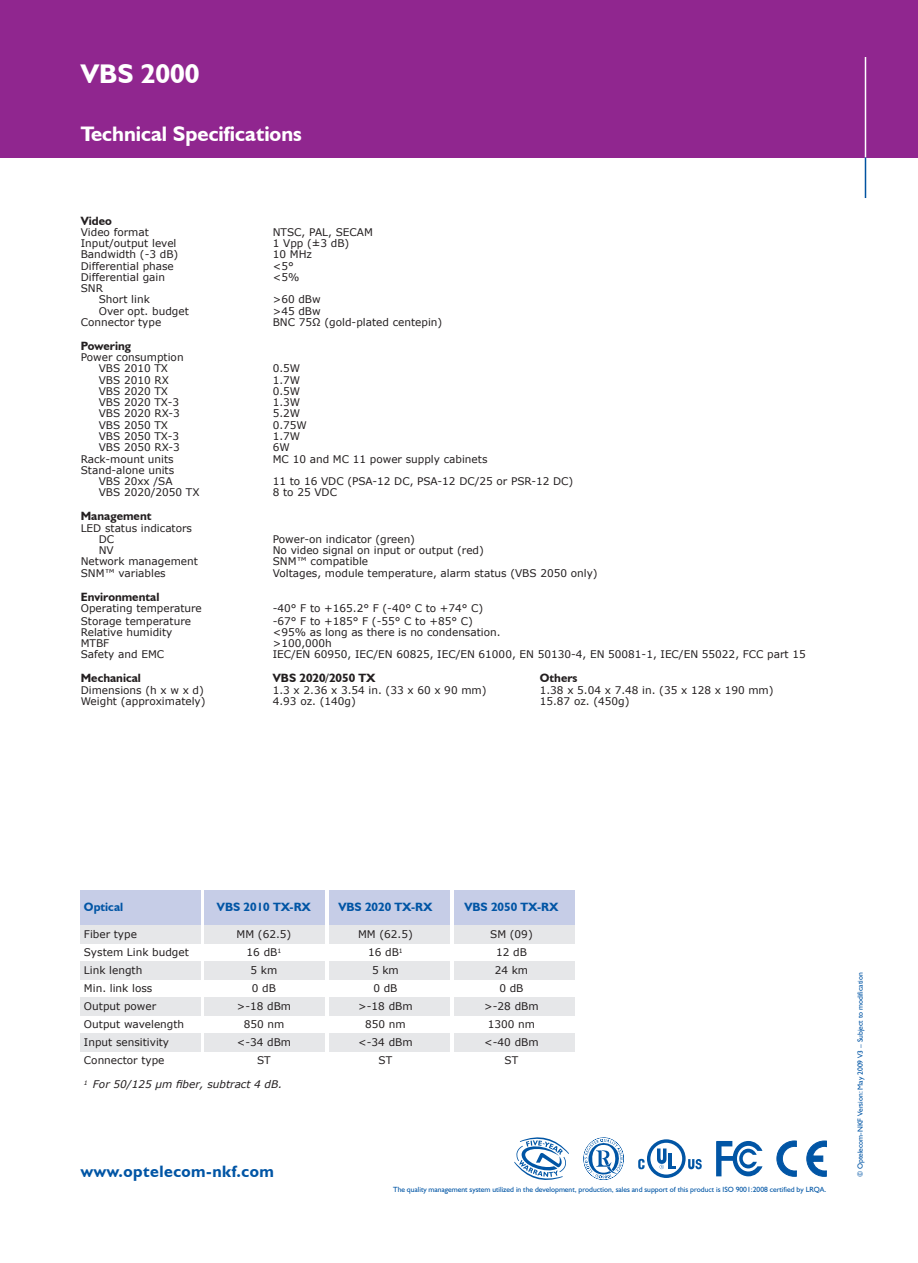
<style>
.page{position:relative;width:918px;height:1263px;background:#fff}
.page>*{position:absolute;margin:0;border:0;box-sizing:border-box;transform-origin:0 0}
.t1{font:700 27px "Humanist 521 BT";color:#fff}
.t2{font:700 21px "Humanist 521 BT";color:#fff}
.t3{font:700 16.5px "Humanist 521 BT";letter-spacing:.03em;color:#0155a5}
.t4{font:700 12px "Humanist 521 BT";color:#231f20}
.t5{font:700 12px "Humanist 521 BT";color:#0155a5}
.t6{font:10.5px "Verdana";color:#231f20}
.t7{font:italic 10.5px "Verdana";color:#231f20}
.t8{font:7.5px "Humanist 521 BT";color:#0155a5}
</style>
<div class="page">
<div style="left:0;top:0;width:918px;height:157px;background:#90268f"></div>
<svg style="left:807px;top:1141px;width:20px;height:35px"></svg>
<svg style="left:777px;top:1141px;width:19px;height:35px"></svg>
<svg style="left:583px;top:1137px;width:41px;height:43px"></svg>
<svg style="left:638px;top:1139px;width:64px;height:39px"></svg>
<svg style="left:716px;top:1141px;width:47px;height:35px"></svg>
<svg style="left:514px;top:1137px;width:55px;height:43px"></svg>
<div style="left:80px;top:925px;width:120px;height:19px;background:#e6e7e9"></div>
<div style="left:204px;top:925px;width:121px;height:19px;background:#e6e7e9"></div>
<div style="left:329px;top:925px;width:121px;height:19px;background:#e6e7e9"></div>
<div style="left:454px;top:925px;width:120px;height:19px;background:#e6e7e9"></div>
<div style="left:80px;top:962px;width:120px;height:18px;background:#e6e7e9"></div>
<div style="left:204px;top:962px;width:121px;height:18px;background:#e6e7e9"></div>
<div style="left:329px;top:962px;width:121px;height:18px;background:#e6e7e9"></div>
<div style="left:454px;top:962px;width:120px;height:18px;background:#e6e7e9"></div>
<div style="left:80px;top:998px;width:120px;height:18px;background:#e6e7e9"></div>
<div style="left:80px;top:1033px;width:120px;height:19px;background:#e6e7e9"></div>
<div style="left:204px;top:998px;width:121px;height:18px;background:#e6e7e9"></div>
<div style="left:204px;top:1033px;width:121px;height:19px;background:#e6e7e9"></div>
<div style="left:329px;top:998px;width:121px;height:18px;background:#e6e7e9"></div>
<div style="left:329px;top:1033px;width:121px;height:19px;background:#e6e7e9"></div>
<div style="left:454px;top:998px;width:120px;height:18px;background:#e6e7e9"></div>
<div style="left:454px;top:1033px;width:120px;height:19px;background:#e6e7e9"></div>
<div style="left:80px;top:890px;width:120px;height:34px;background:#c6cde7"></div>
<div style="left:204px;top:890px;width:121px;height:34px;background:#c6cde7"></div>
<div style="left:329px;top:890px;width:121px;height:34px;background:#c6cde7"></div>
<div style="left:454px;top:890px;width:120px;height:34px;background:#c6cde7"></div>
<hr style="left:865px;top:57px;width:1px;height:101px;background:#fff">
<hr style="left:865px;top:158px;width:1px;height:40px;background:#0153a0">
<p class="t1" style="left:81px;top:57px;width:120px">VBS 2000</p>
<p class="t2" style="left:81px;top:121px;width:223px">Technical Specifications</p>
<p class="t4" style="left:81px;top:213px;width:33px">Video</p>
<p class="t6" style="left:81px;top:225px;width:70px">Video format</p>
<p class="t6" style="left:273px;top:225px;width:102px">NTSC, PAL, SECAM</p>
<p class="t6" style="left:81px;top:237px;width:97px">Input/output level</p>
<p class="t6" style="left:273px;top:237px;width:78px">1 Vpp (±3 dB)</p>
<p class="t6" style="left:81px;top:248px;width:99px">Bandwidth (-3 dB)</p>
<p class="t6" style="left:273px;top:248px;width:41px">10 MHz</p>
<p class="t6" style="left:81px;top:259px;width:95px">Differential phase</p>
<p class="t6" style="left:273px;top:259px;width:22px">&lt;5°</p>
<p class="t6" style="left:81px;top:270px;width:86px">Differential gain</p>
<p class="t6" style="left:273px;top:270px;width:28px">&lt;5%</p>
<p class="t6" style="left:81px;top:282px;width:24px">SNR</p>
<p class="t6" style="left:99px;top:293px;width:53px">Short link</p>
<p class="t6" style="left:273px;top:293px;width:49px">&gt;60 dBw</p>
<p class="t6" style="left:99px;top:304px;width:92px">Over opt. budget</p>
<p class="t6" style="left:273px;top:304px;width:49px">&gt;45 dBw</p>
<p class="t6" style="left:81px;top:315px;width:82px">Connector type</p>
<p class="t6" style="left:273px;top:315px;width:171px">BNC 75Ω (gold-plated centepin)</p>
<p class="t4" style="left:81px;top:338px;width:52px">Powering</p>
<p class="t6" style="left:81px;top:351px;width:104px">Power consumption</p>
<p class="t6" style="left:99px;top:362px;width:71px">VBS 2010 TX</p>
<p class="t6" style="left:273px;top:362px;width:29px">0.5W</p>
<p class="t6" style="left:99px;top:373px;width:72px">VBS 2010 RX</p>
<p class="t6" style="left:273px;top:373px;width:29px">1.7W</p>
<p class="t6" style="left:99px;top:384px;width:71px">VBS 2020 TX</p>
<p class="t6" style="left:273px;top:384px;width:29px">0.5W</p>
<p class="t6" style="left:99px;top:396px;width:82px">VBS 2020 TX-3</p>
<p class="t6" style="left:273px;top:396px;width:29px">1.3W</p>
<p class="t6" style="left:99px;top:407px;width:83px">VBS 2020 RX-3</p>
<p class="t6" style="left:273px;top:407px;width:29px">5.2W</p>
<p class="t6" style="left:99px;top:418px;width:71px">VBS 2050 TX</p>
<p class="t6" style="left:273px;top:418px;width:36px">0.75W</p>
<p class="t6" style="left:99px;top:429px;width:82px">VBS 2050 TX-3</p>
<p class="t6" style="left:273px;top:429px;width:29px">1.7W</p>
<p class="t6" style="left:99px;top:441px;width:83px">VBS 2050 RX-3</p>
<p class="t6" style="left:273px;top:441px;width:19px">6W</p>
<p class="t6" style="left:81px;top:452px;width:94px">Rack-mount units</p>
<p class="t6" style="left:273px;top:452px;width:216px">MC 10 and MC 11 power supply cabinets</p>
<p class="t6" style="left:81px;top:463px;width:95px">Stand-alone units</p>
<p class="t6" style="left:99px;top:474px;width:75px">VBS 20xx /SA</p>
<p class="t6" style="left:273px;top:474px;width:302px">11 to 16 VDC (PSA-12 DC, PSA-12 DC/25 or PSR-12 DC)</p>
<p class="t6" style="left:99px;top:486px;width:102px">VBS 2020/2050 TX</p>
<p class="t6" style="left:273px;top:486px;width:66px">8 to 25 VDC</p>
<p class="t4" style="left:81px;top:509px;width:72px">Management</p>
<p class="t6" style="left:81px;top:521px;width:113px">LED status indicators</p>
<p class="t6" style="left:99px;top:532px;width:17px">DC</p>
<p class="t6" style="left:273px;top:532px;width:144px">Power-on indicator (green)</p>
<p class="t6" style="left:99px;top:543px;width:17px">NV</p>
<p class="t6" style="left:273px;top:543px;width:213px">No video signal on input or output (red)</p>
<p class="t6" style="left:81px;top:555px;width:119px">Network management</p>
<p class="t6" style="left:273px;top:555px;width:97px">SNM™ compatible</p>
<p class="t6" style="left:81px;top:566px;width:86px">SNM™ variables</p>
<p class="t6" style="left:273px;top:566px;width:326px">Voltages, module temperature, alarm status (VBS 2050 only)</p>
<p class="t4" style="left:81px;top:589px;width:80px">Environmental</p>
<p class="t6" style="left:81px;top:601px;width:123px">Operating temperature</p>
<p class="t6" style="left:273px;top:601px;width:212px">-40° F to +165.2° F (-40° C to +74° C)</p>
<p class="t6" style="left:81px;top:614px;width:112px">Storage temperature</p>
<p class="t6" style="left:273px;top:614px;width:202px">-67° F to +185° F (-55° C to +85° C)</p>
<p class="t6" style="left:81px;top:625px;width:93px">Relative humidity</p>
<p class="t6" style="left:273px;top:625px;width:229px">&lt;95% as long as there is no condensation.</p>
<p class="t6" style="left:81px;top:637px;width:30px">MTBF</p>
<p class="t6" style="left:273px;top:637px;width:61px">&gt;100,000h</p>
<p class="t6" style="left:81px;top:648px;width:85px">Safety and EMC</p>
<p class="t6" style="left:273px;top:648px;width:534px">IEC/EN 60950, IEC/EN 60825, IEC/EN 61000, EN 50130-4, EN 50081-1, IEC/EN 55022, FCC part 15</p>
<p class="t4" style="left:81px;top:671px;width:62px">Mechanical</p>
<p class="t4" style="left:273px;top:671px;width:104px">VBS 2020/2050 TX</p>
<p class="t4" style="left:540px;top:671px;width:39px">Others</p>
<p class="t6" style="left:81px;top:683px;width:125px">Dimensions (h x w x d)</p>
<p class="t6" style="left:273px;top:683px;width:215px">1.3 x 2.36 x 3.54 in. (33 x 60 x 90 mm)</p>
<p class="t6" style="left:540px;top:683px;width:235px">1.38 x 5.04 x 7.48 in. (35 x 128 x 190 mm)</p>
<p class="t6" style="left:81px;top:694px;width:126px">Weight (approximately)</p>
<p class="t6" style="left:273px;top:694px;width:85px">4.93 oz. (140g)</p>
<p class="t6" style="left:540px;top:694px;width:91px">15.87 oz. (450g)</p>
<p class="t5" style="left:84px;top:900px;width:41px">Optical</p>
<p class="t5" style="left:217px;top:900px;width:96px">VBS 2010 TX-RX</p>
<p class="t5" style="left:338px;top:900px;width:96px">VBS 2020 TX-RX</p>
<p class="t5" style="left:464px;top:900px;width:96px">VBS 2050 TX-RX</p>
<p class="t6" style="left:84px;top:928px;width:54px">Fiber type</p>
<p class="t6" style="left:237px;top:928px;width:56px">MM (62.5)</p>
<p class="t6" style="left:358px;top:928px;width:56px">MM (62.5)</p>
<p class="t6" style="left:490px;top:928px;width:44px">SM (09)</p>
<p class="t6" style="left:84px;top:946px;width:106px">System Link budget</p>
<p class="t6" style="left:247px;top:946px;width:36px">16 dB<sup>1</sup></p>
<p class="t6" style="left:368px;top:946px;width:36px">16 dB<sup>1</sup></p>
<p class="t6" style="left:496px;top:946px;width:32px">12 dB</p>
<p class="t6" style="left:84px;top:964px;width:60px">Link length</p>
<p class="t6" style="left:251px;top:964px;width:28px">5 km</p>
<p class="t6" style="left:372px;top:964px;width:28px">5 km</p>
<p class="t6" style="left:495px;top:964px;width:35px">24 km</p>
<p class="t6" style="left:84px;top:982px;width:70px">Min. link loss</p>
<p class="t6" style="left:252px;top:982px;width:26px">0 dB</p>
<p class="t6" style="left:373px;top:982px;width:26px">0 dB</p>
<p class="t6" style="left:499px;top:982px;width:26px">0 dB</p>
<p class="t6" style="left:84px;top:1000px;width:74px">Output power</p>
<p class="t6" style="left:237px;top:1000px;width:56px">&gt;-18 dBm</p>
<p class="t6" style="left:358px;top:1000px;width:56px">&gt;-18 dBm</p>
<p class="t6" style="left:484px;top:1000px;width:56px">&gt;-28 dBm</p>
<p class="t6" style="left:84px;top:1018px;width:102px">Output wavelength</p>
<p class="t6" style="left:244px;top:1018px;width:42px">850 nm</p>
<p class="t6" style="left:365px;top:1018px;width:42px">850 nm</p>
<p class="t6" style="left:488px;top:1018px;width:49px">1300 nm</p>
<p class="t6" style="left:84px;top:1036px;width:87px">Input sensitivity</p>
<p class="t6" style="left:237px;top:1036px;width:56px">&lt;-34 dBm</p>
<p class="t6" style="left:358px;top:1036px;width:56px">&lt;-34 dBm</p>
<p class="t6" style="left:484px;top:1036px;width:56px">&lt;-40 dBm</p>
<p class="t6" style="left:84px;top:1054px;width:82px">Connector type</p>
<p class="t6" style="left:257px;top:1054px;width:15px">ST</p>
<p class="t6" style="left:379px;top:1054px;width:15px">ST</p>
<p class="t6" style="left:505px;top:1054px;width:15px">ST</p>
<p class="t7" style="left:84px;top:1078px;width:200px"><sup>1</sup> For 50/125 μm fiber, subtract 4 dB.</p>
<p class="t3" style="left:81px;top:1161px;width:195px">www.optelecom-nkf.com</p>
<p class="t8" style="left:393px;top:1185px;width:435px">The quality management system utilized in the development, production, sales and support of this product is ISO 9001:2008 certified by LRQA.</p>
<p class="t8" style="left:856px;top:1177px;width:206px;rotate:-90deg">© Optelecom-NKF Version: May 2009 V3 – Subject to modification</p>
</div>
